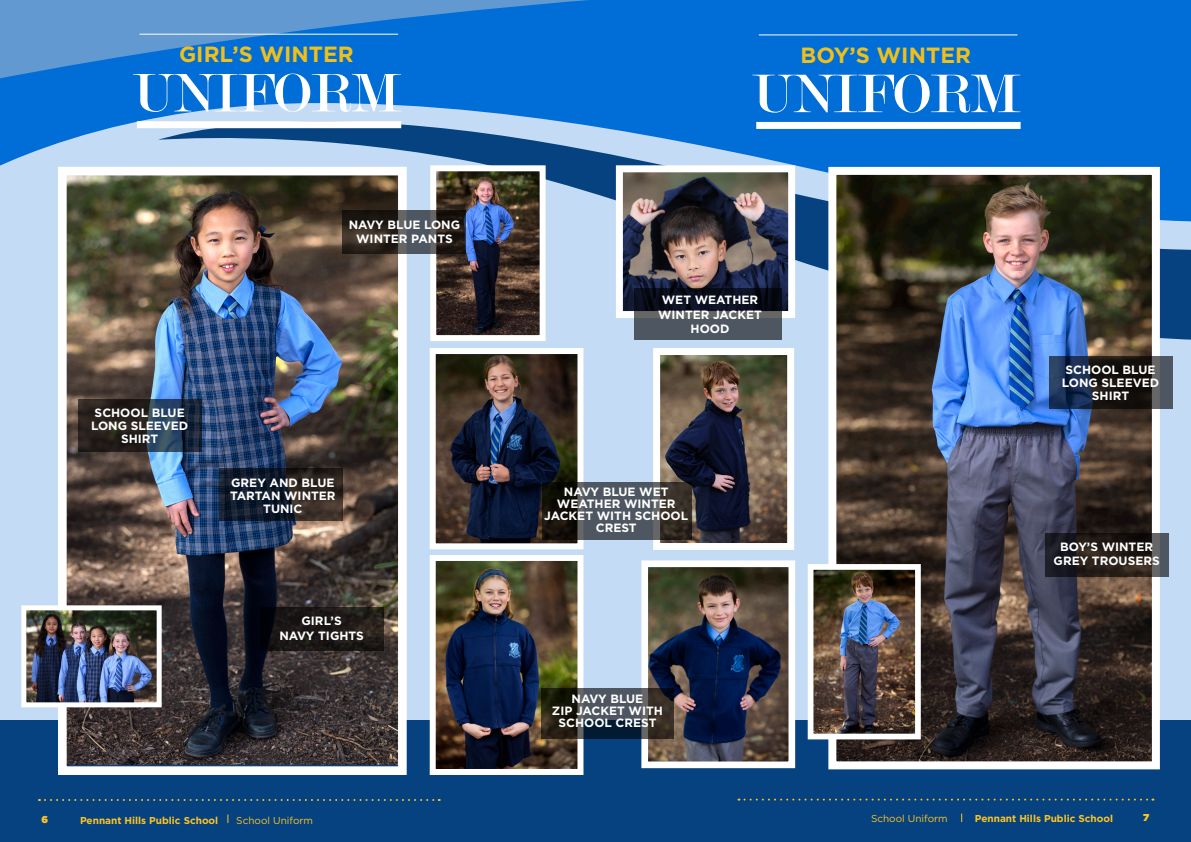
<style>
.page{position:relative;width:1191px;height:842px;background:#fff}
.page>*{position:absolute;margin:0;border:0;box-sizing:border-box;transform-origin:0 0}
.t1{font:58px "Modern";color:#fff}
.t2{font:700 22px "Gotham";color:#efc01b}
.t3{font:700 12px/13px "Gotham";color:#fff;text-align:center}
.t4{font:700 10px "Gotham";color:#ffc423}
.t5{font:10px "Gotham";color:#ffc423}
.t6{font:900 10px "Gotham";color:#ffc423}
</style>
<div class="page">
<div style="left:595px;top:53px;width:596px;height:745px;background:#c3dbf4"></div>
<div style="left:0;top:70px;width:642px;height:772px;background:#c3dbf4"></div>
<svg style="left:0;top:0;width:1191px;height:167px;fill:#016dd6"></svg>
<svg style="left:158px;top:113px;width:1033px;height:227px"></svg>
<div style="left:0;top:720px;width:1191px;height:122px;background:#05427f"></div>
<div style="left:137px;top:121px;width:264px;height:7px;background:#fff"></div>
<hr style="left:139px;top:34px;width:259px;height:1px;background:#fff">
<img style="left:68px;top:177px;width:329px;height:587px">
<div style="left:58px;top:167px;width:349px;height:608px;border:9px solid #fff"></div>
<img style="left:437px;top:172px;width:101px;height:162px">
<div style="left:430px;top:165px;width:115px;height:176px;border:6px solid #fff"></div>
<img style="left:437px;top:355px;width:139px;height:187px">
<div style="left:430px;top:348px;width:153px;height:201px;border:6px solid #fff"></div>
<img style="left:437px;top:562px;width:139px;height:206px">
<div style="left:430px;top:555px;width:153px;height:220px;border:6px solid #fff"></div>
<img style="left:27px;top:611px;width:129px;height:90px">
<div style="left:21px;top:605px;width:141px;height:102px;border:5px solid #fff"></div>
<svg style="left:260px;top:608px;width:123px;height:43px;fill:#1b1716"></svg>
<svg style="left:219px;top:468px;width:124px;height:52px"></svg>
<svg style="left:78px;top:399px;width:123px;height:52px"></svg>
<svg style="left:343px;top:210px;width:123px;height:43px"></svg>
<div style="left:756px;top:122px;width:264px;height:7px;background:#fff"></div>
<hr style="left:759px;top:34px;width:258px;height:1px;background:#fff">
<img style="left:837px;top:176px;width:313px;height:584px">
<div style="left:828px;top:167px;width:331px;height:602px;border:8px solid #fff"></div>
<img style="left:814px;top:571px;width:99px;height:161px">
<div style="left:807px;top:564px;width:113px;height:175px;border:6px solid #fff"></div>
<img style="left:661px;top:356px;width:125px;height:186px">
<div style="left:653px;top:348px;width:141px;height:202px;border:7px solid #fff"></div>
<img style="left:624px;top:173px;width:163px;height:137px">
<div style="left:616px;top:165px;width:179px;height:153px;border:7px solid #fff"></div>
<img style="left:649px;top:568px;width:138px;height:192px">
<div style="left:641px;top:560px;width:154px;height:208px;border:7px solid #fff"></div>
<svg style="left:1044px;top:533px;width:124px;height:43px"></svg>
<svg style="left:1048px;top:356px;width:124px;height:52px"></svg>
<svg style="left:542px;top:482px;width:150px;height:58px;fill:#4e5761"></svg>
<svg style="left:634px;top:289px;width:147px;height:51px"></svg>
<svg style="left:541px;top:688px;width:133px;height:51px"></svg>
<svg style="left:39px;top:799px;width:401px;height:2px"></svg>
<svg style="left:738px;top:798px;width:415px;height:2px"></svg>
<p class="t2" style="left:179px;top:40px;width:176px">GIRL’S WINTER</p>
<p class="t1" style="left:132px;top:64px;width:269px">UNIFORM</p>
<p class="t3" style="left:349px;top:217px;width:113px;line-height:14.4px">NAVY BLUE LONG<br>WINTER PANTS</p>
<p class="t3" style="left:91px;top:406px;width:99px">SCHOOL BLUE<br>LONG SLEEVED<br>SHIRT</p>
<p class="t3" style="left:230px;top:476px;width:107px">GREY AND BLUE<br>TARTAN WINTER<br>TUNIC</p>
<p class="t3" style="left:301px;top:614px;width:42px">GIRL’S</p>
<p class="t3" style="left:279px;top:629px;width:86px">NAVY TIGHTS</p>
<p class="t2" style="left:800px;top:41px;width:172px">BOY’S WINTER</p>
<p class="t1" style="left:752px;top:65px;width:269px">UNIFORM</p>
<p class="t3" style="left:662px;top:293px;width:98px">WET WEATHER</p>
<p class="t3" style="left:658px;top:308px;width:105px">WINTER JACKET</p>
<p class="t3" style="left:690px;top:322px;width:40px">HOOD</p>
<p class="t3" style="left:544px;top:486px;width:145px;line-height:12px">NAVY BLUE WET<br>WEATHER WINTER<br>JACKET WITH SCHOOL<br>CREST</p>
<p class="t3" style="left:571px;top:692px;width:73px">NAVY BLUE</p>
<p class="t3" style="left:552px;top:705px;width:112px;line-height:12px">ZIP JACKET WITH<br>SCHOOL CREST</p>
<p class="t3" style="left:1062px;top:363px;width:99px">SCHOOL BLUE<br>LONG SLEEVED<br>SHIRT</p>
<p class="t3" style="left:1060px;top:540px;width:94px">BOY’S WINTER</p>
<p class="t3" style="left:1053px;top:554px;width:108px">GREY TROUSERS</p>
<p class="t6" style="left:41px;top:812px;width:8px">6</p>
<p class="t4" style="left:80px;top:813px;width:140px">Pennant Hills Public School</p>
<p class="t5" style="left:236px;top:814px;width:78px">School Uniform</p>
<p class="t5" style="left:871px;top:812px;width:78px">School Uniform</p>
<p class="t4" style="left:974px;top:812px;width:140px">Pennant Hills Public School</p>
<p class="t6" style="left:1143px;top:810px;width:8px">7</p>
</div>
